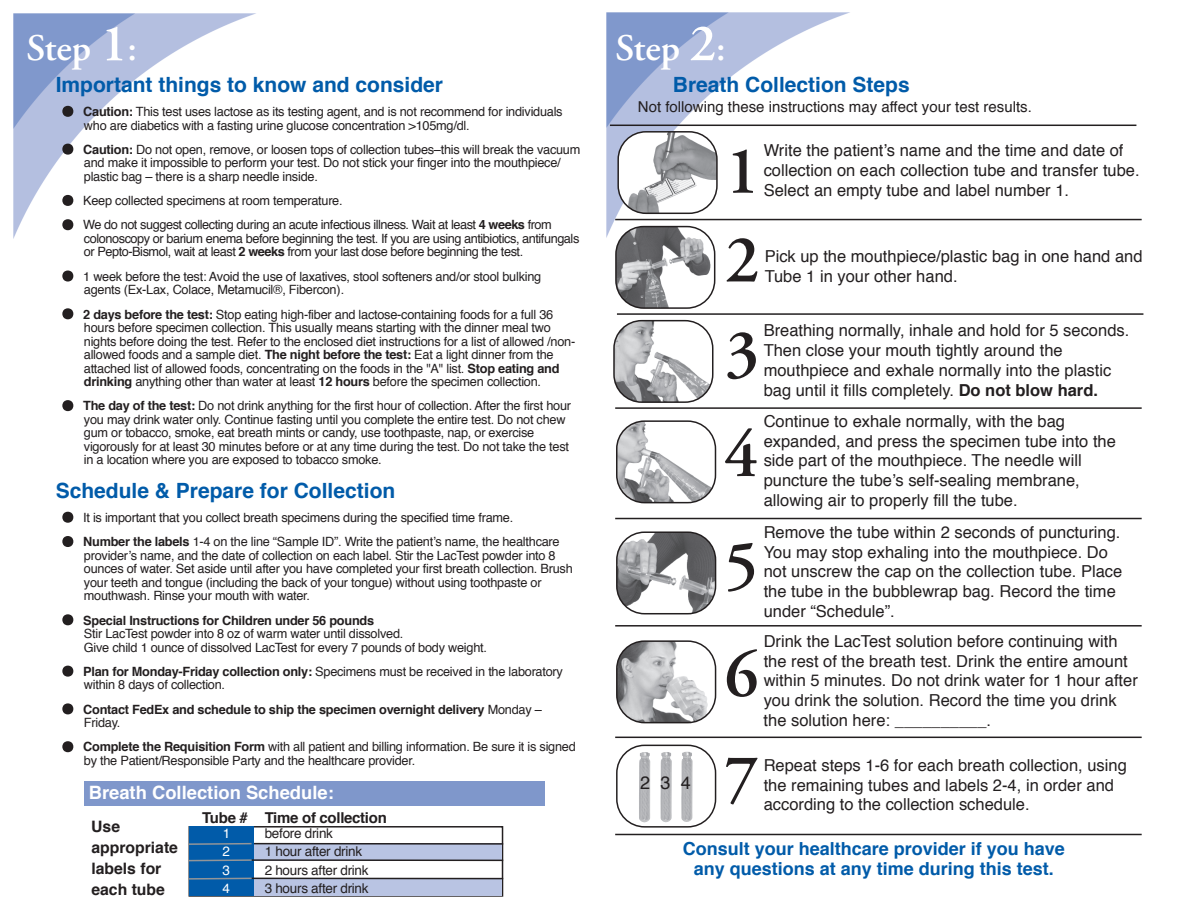
<style>
.page{position:relative;width:1188px;height:918px;background:#fff}
.page>*{position:absolute;margin:0;border:0;box-sizing:border-box;transform-origin:0 0}
.t1{font:600 67.5px "Adobe Garamond";color:#231f20}
.t2{font:600 37.5px "Adobe Garamond";color:#fff}
.t3{font:700 21px "Helvetica";color:#015ba9}
.t4{font:700 18.45px "Helvetica";color:#fff}
.t5{font:700 18px/19.8px "Helvetica";color:#015ba9;text-align:center}
.t6{font:18px "Helvetica";color:#231f20}
.t7{font:16.5px/19.8px "Helvetica";color:#231f20}
.t8{font:700 15.75px/21px "Helvetica";color:#231f20}
.t9{font:15px "Helvetica";color:#231f20}
.t10{font:700 15px "Helvetica";letter-spacing:-.02em;color:#231f20}
.t11{font:13.5px "Helvetica";letter-spacing:-.02em;color:#231f20}
.t12{font:13.5px "Helvetica";color:#fff}
.t13{font:12.75px/13.5px "Helvetica";letter-spacing:-.02em;color:#231f20}
.t14{font:700 12.75px/13.5px "Helvetica";letter-spacing:-.02em;color:#231f20}
.s1{font-size:52.5px}
.s2{font-size:51px}
.s3{font-weight:700}
.s4{font-weight:400;font-size:51px}
.s5{font-weight:400}
</style>
<div class="page">
<img style="left:606px;top:12px;width:271px;height:249px">
<img style="left:13px;top:13px;width:243px;height:226px">
<hr style="left:615px;top:219px;width:527px;height:1px;background:#231f20">
<hr style="left:615px;top:407px;width:527px;height:2px;background:#231f20">
<hr style="left:615px;top:518px;width:527px;height:1px;background:#231f20">
<hr style="left:615px;top:625px;width:527px;height:2px;background:#231f20">
<svg style="left:615px;top:226px;width:100px;height:83px"></svg>
<svg style="left:616px;top:531px;width:100px;height:83px"></svg>
<svg style="left:616px;top:745px;width:100px;height:83px"></svg>
<svg style="left:616px;top:640px;width:100px;height:83px"></svg>
<svg style="left:617px;top:131px;width:101px;height:83px"></svg>
<hr style="left:617px;top:313px;width:526px;height:2px;background:#231f20">
<hr style="left:615px;top:737px;width:527px;height:1px;background:#231f20">
<hr style="left:615px;top:834px;width:527px;height:1px;background:#231f20">
<svg style="left:613px;top:320px;width:100px;height:83px"></svg>
<svg style="left:616px;top:420px;width:100px;height:83px"></svg>
<hr style="left:610px;top:125px;width:526px;height:1px;background:#231f20">
<div style="left:189px;top:826px;width:314px;height:71px;border:2px solid #231f20"></div>
<div style="left:196px;top:843px;width:306px;height:17px;background:#b9c4e3"></div>
<div style="left:196px;top:878px;width:306px;height:18px;background:#b9c4e3"></div>
<hr style="left:252px;top:843px;width:251px;height:2px;background:#231f20">
<div style="left:189px;top:827px;width:64px;height:69px;background:#015ba9"></div>
<svg style="left:188px;top:842px;width:64px;height:4px"></svg>
<hr style="left:252px;top:859px;width:251px;height:2px;background:#231f20">
<svg style="left:188px;top:859px;width:65px;height:3px"></svg>
<hr style="left:252px;top:878px;width:251px;height:1px;background:#231f20">
<svg style="left:188px;top:877px;width:65px;height:3px"></svg>
<div style="left:84px;top:781px;width:460px;height:24px;background:#7f97cb"></div>
<img style="left:660px;top:752px;width:12px;height:70px">
<img style="left:681px;top:752px;width:12px;height:70px">
<h2 class="t2" style="left:26px;top:28px;width:112px">Step <span class="s1">1</span>:</h2>
<h2 class="t2" style="left:615px;top:28px;width:112px">Step <span class="s1">2</span>:</h2>
<h3 class="t3" style="left:56px;top:67px;width:389px">Important things to know and consider</h3>
<p class="t13" style="left:84px;top:105px;width:480px;text-indent:-25px"><span class="s2">•</span> <span class="s3">Caution:</span> This test uses lactose as its testing agent, and is not recommend for individuals who are diabetics with a fasting urine glucose concentration &gt;105mg/dl.</p>
<p class="t13" style="left:84px;top:143px;width:498px;text-indent:-25px"><span class="s2">•</span> <span class="s3">Caution:</span> Do not open, remove, or loosen tops of collection tubes–this will break the vacuum and make it impossible to perform your test. Do not stick your finger into the mouthpiece/ plastic bag – there is a sharp needle inside.</p>
<p class="t13" style="left:59px;top:194px;width:286px"><span class="s2">•</span> Keep collected specimens at room temperature.</p>
<p class="t13" style="left:84px;top:219px;width:497px;text-indent:-25px"><span class="s2">•</span> We do not suggest collecting during an acute infectious illness. Wait at least <span class="s3">4 weeks</span> from colonoscopy or barium enema before beginning the test. If you are using antibiotics, antifungals or Pepto-Bismol, wait at least <span class="s3">2 weeks</span> from your last dose before beginning the test.</p>
<p class="t13" style="left:84px;top:270px;width:459px;text-indent:-25px"><span class="s2">•</span> 1 week before the test: Avoid the use of laxatives, stool softeners and/or stool bulking agents (Ex-Lax, Colace, Metamucil®, Fibercon).</p>
<p class="t13" style="left:84px;top:308px;width:493px;text-indent:-25px"><span class="s2">•</span> <span class="s3">2 days before the test:</span> Stop eating high-fiber and lactose-containing foods for a full 36 hours before specimen collection. This usually means starting with the dinner meal two nights before doing the test. Refer to the enclosed diet instructions for a list of allowed /non&shy;allowed foods and a sample diet. <span class="s3">The night before the test:</span> Eat a light dinner from the attached list of allowed foods, concentrating on the foods in the "A" list. <span class="s3">Stop eating and drinking</span> anything other than water at least <span class="s3">12 hours</span> before the specimen collection.</p>
<p class="t13" style="left:84px;top:400px;width:489px;text-indent:-25px"><span class="s2">•</span> <span class="s3">The day of the test:</span> Do not drink anything for the first hour of collection. After the first hour you may drink water only. Continue fasting until you complete the entire test. Do not chew gum or tobacco, smoke, eat breath mints or candy, use toothpaste, nap, or exercise vigorously for at least 30 minutes before or at any time during the test. Do not take the test in a location where you are exposed to tobacco smoke.</p>
<h3 class="t3" style="left:56px;top:473px;width:341px">Schedule &amp; Prepare for Collection</h3>
<p class="t13" style="left:59px;top:511px;width:456px"><span class="s2">•</span> It is important that you collect breath specimens during the specified time frame.</p>
<p class="t13" style="left:84px;top:535px;width:490px;text-indent:-25px"><span class="s2">•</span> <span class="s3">Number the labels</span> 1-4 on the line “Sample ID”. Write the patient’s name, the healthcare provider’s name, and the date of collection on each label. Stir the LacTest powder into 8 ounces of water. Set aside until after you have completed your first breath collection. Brush your teeth and tongue (including the back of your tongue) without using toothpaste or mouthwash. Rinse your mouth with water.</p>
<p class="t13" style="left:84px;top:614px;width:405px;text-indent:-25px"><span class="s2">•</span> <span class="s3">Special Instructions for Children under 56 pounds<br></span>Stir LacTest powder into 8 oz of warm water until dissolved.<br>Give child 1 ounce of dissolved LacTest for every 7 pounds of body weight.</p>
<p class="t13" style="left:84px;top:665px;width:481px;text-indent:-25px"><span class="s2">•</span> <span class="s3">Plan for Monday-Friday collection only:</span> Specimens must be received in the laboratory within 8 days of collection.</p>
<p class="t14" style="left:84px;top:703px;width:459px;text-indent:-25px"><span class="s4">•</span> Contact FedEx and schedule to ship the specimen overnight delivery <span class="s5">Monday –<br>Friday.</span></p>
<p class="t13" style="left:84px;top:741px;width:493px;text-indent:-25px"><span class="s2">•</span> <span class="s3">Complete the Requisition Form</span> with all patient and billing information. Be sure it is signed by the Patient/Responsible Party and the healthcare provider.</p>
<h3 class="t3" style="left:673px;top:68px;width:238px">Breath Collection Steps</h3>
<p class="t9" style="left:638px;top:95px;width:396px">Not following these instructions may affect your test results.</p>
<p class="t7" style="left:764px;top:141px;width:378px">Write the patient’s name and the time and date of collection on each collection tube and transfer tube.<br>Select an empty tube and label number 1.</p>
<h1 class="t1" style="left:725px;top:134px;width:36px">1</h1>
<h1 class="t1" style="left:725px;top:223px;width:36px">2</h1>
<p class="t7" style="left:765px;top:247px;width:379px">Pick up the mouthpiece/plastic bag in one hand and<br>Tube 1 in your other hand.</p>
<p class="t7" style="left:764px;top:321px;width:367px">Breathing normally, inhale and hold for 5 seconds.<br>Then close your mouth tightly around the mouthpiece and exhale normally into the plastic bag until it fills completely. <span class="s3">Do not blow hard.</span></p>
<h1 class="t1" style="left:725px;top:317px;width:36px">3</h1>
<p class="t7" style="left:764px;top:412px;width:354px">Continue to exhale normally, with the bag expanded, and press the specimen tube into the side part of the mouthpiece. The needle will puncture the tube’s self-sealing membrane, allowing air to properly fill the tube.</p>
<h1 class="t1" style="left:724px;top:418px;width:36px">4</h1>
<p class="t7" style="left:764px;top:523px;width:360px">Remove the tube within 2 seconds of puncturing.<br>You may stop exhaling into the mouthpiece. Do not unscrew the cap on the collection tube. Place the tube in the bubblewrap bag. Record the time under “Schedule”.</p>
<h1 class="t1" style="left:724px;top:529px;width:36px">5</h1>
<p class="t7" style="left:764px;top:632px;width:376px">Drink the LacTest solution before continuing with the rest of the breath test. Drink the entire amount within 5 minutes. Do not drink water for 1 hour after you drink the solution. Record the time you drink the solution here: __________.</p>
<h1 class="t1" style="left:724px;top:638px;width:36px">6</h1>
<h1 class="t1" style="left:724px;top:742px;width:36px">7</h1>
<p class="t7" style="left:764px;top:756px;width:365px">Repeat steps 1-6 for each breath collection, using the remaining tubes and labels 2-4, in order and according to the collection schedule.</p>
<h3 class="t6" style="left:640px;top:769px;width:52px">234</h3>
<h3 class="t4" style="left:89px;top:778px;width:247px">Breath Collection Schedule:</h3>
<p class="t10" style="left:202px;top:806px;width:186px">Tube # Time of collection</p>
<p class="t12" style="left:223px;top:823px;width:9px">1</p>
<p class="t11" style="left:265px;top:823px;width:70px">before drink</p>
<p class="t12" style="left:223px;top:841px;width:9px">2</p>
<p class="t11" style="left:265px;top:841px;width:99px">1 hour after drink</p>
<p class="t12" style="left:223px;top:859px;width:9px">3</p>
<p class="t11" style="left:265px;top:859px;width:105px">2 hours after drink</p>
<p class="t12" style="left:223px;top:878px;width:9px">4</p>
<p class="t11" style="left:265px;top:878px;width:105px">3 hours after drink</p>
<p class="t8" style="left:91px;top:816px;width:88px">Use appropriate labels for each tube</p>
<h3 class="t5" style="left:683px;top:839px;width:384px">Consult your healthcare provider if you have any questions at any time during this test.</h3>
</div>
